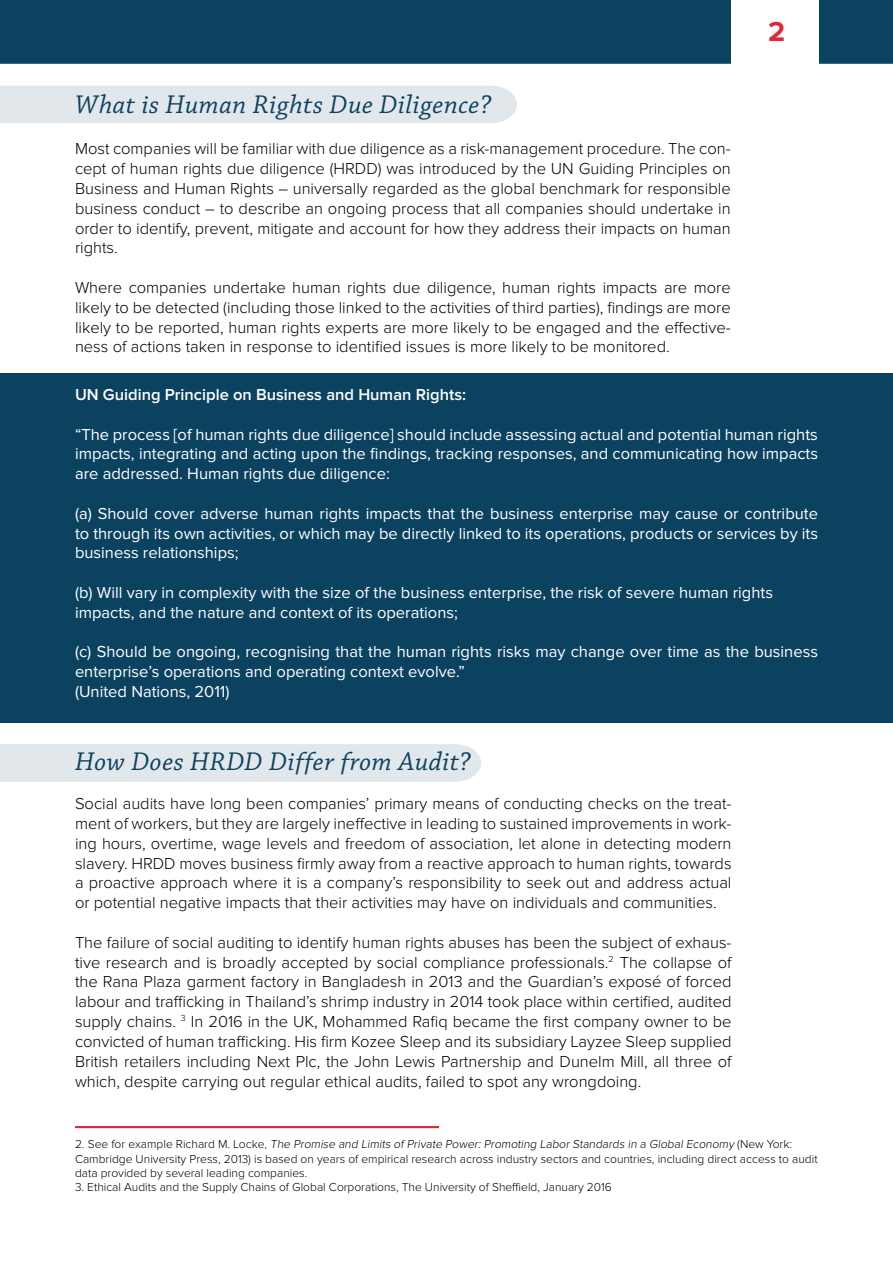
<style>
.page{position:relative;width:893px;height:1263px;background:#fff}
.page>*{position:absolute;margin:0;border:0;box-sizing:border-box;transform-origin:0 0}
.t1{font:700 28.5px "Proxima Nova";color:#e22836}
.t2{font:italic 27px "Chaparral Pro";letter-spacing:.02em;color:#0b4260}
.t3{font:300 16.5px/19.8px "Proxima Nova";color:#000;text-align:justify}
.t4{font:16.5px/19.8px "Proxima Nova";color:#fff;text-align:justify}
.t5{font:600 16.5px "Proxima Nova";color:#fff}
.t6{font:300 12px/14.4px "Proxima Nova";color:#000}
</style>
<div class="page">
<div style="left:0;top:86px;width:517px;height:37px;background:#e1e7eb"></div>
<div style="left:0;top:744px;width:481px;height:38px;background:#e1e7eb"></div>
<div style="left:0;top:0;width:893px;height:64px;background:#0b4260"></div>
<div style="left:731px;top:0;width:88px;height:86px;background:#fff"></div>
<div style="left:0;top:374px;width:893px;height:349px;background:#0b4260"></div>
<hr style="left:75px;top:1126px;width:364px;height:2px;background:#e22836">
<h2 class="t2" style="left:75px;top:90px;width:418px">What is Human Rights Due Diligence?</h2>
<p class="t3" style="left:75px;top:139px;width:657px">Most companies will be familiar with due diligence as a risk-management procedure. The con&shy;cept of human rights due diligence (HRDD) was introduced by the UN Guiding Principles on Business and Human Rights – universally regarded as the global benchmark for responsible business conduct – to describe an ongoing process that all companies should undertake in order to identify, prevent, mitigate and account for how they address their impacts on human rights.</p>
<p class="t3" style="left:75px;top:278px;width:657px">Where companies undertake human rights due diligence, human rights impacts are more likely to be detected (including those linked to the activities of third parties), findings are more likely to be reported, human rights experts are more likely to be engaged and the effective&shy;ness of actions taken in response to identified issues is more likely to be monitored.</p>
<h1 class="t1" style="left:768px;top:15px;width:19px">2</h1>
<p class="t5" style="left:75px;top:385px;width:393px">UN Guiding Principle on Business and Human Rights:</p>
<p class="t4" style="left:75px;top:424px;width:744px">“The process [of human rights due diligence] should include assessing actual and potential human rights impacts, integrating and acting upon the findings, tracking responses, and communicating how impacts are addressed. Human rights due diligence:</p>
<p class="t4" style="left:75px;top:504px;width:745px">(a) Should cover adverse human rights impacts that the business enterprise may cause or contribute to through its own activities, or which may be directly linked to its operations, products or services by its business relationships;</p>
<p class="t4" style="left:75px;top:583px;width:699px">(b) Will vary in complexity with the size of the business enterprise, the risk of severe human rights impacts, and the nature and context of its operations;</p>
<p class="t4" style="left:75px;top:642px;width:744px;text-align:left">(c) Should be ongoing, recognising that the human rights risks may change over time as the business enterprise’s operations and operating context evolve.”<br>(United Nations, 2011)</p>
<h2 class="t2" style="left:75px;top:746px;width:397px">How Does HRDD Differ from Audit?</h2>
<p class="t3" style="left:75px;top:794px;width:658px">Social audits have long been companies’ primary means of conducting checks on the treat&shy;ment of workers, but they are largely ineffective in leading to sustained improvements in work&shy;ing hours, overtime, wage levels and freedom of association, let alone in detecting modern slavery. HRDD moves business firmly away from a reactive approach to human rights, towards a proactive approach where it is a company’s responsibility to seek out and address actual or potential negative impacts that their activities may have on individuals and communities.</p>
<p class="t3" style="left:75px;top:933px;width:658px">The failure of social auditing to identify human rights abuses has been the subject of exhaus&shy;tive research and is broadly accepted by social compliance professionals.<sup>2</sup> The collapse of the Rana Plaza garment factory in Bangladesh in 2013 and the Guardian’s exposé of forced labour and trafficking in Thailand’s shrimp industry in 2014 took place within certified, audited supply chains. <sup>3</sup> In 2016 in the UK, Mohammed Rafiq became the first company owner to be convicted of human trafficking. His firm Kozee Sleep and its subsidiary Layzee Sleep supplied British retailers including Next Plc, the John Lewis Partnership and Dunelm Mill, all three of which, despite carrying out regular ethical audits, failed to spot any wrongdoing.</p>
<p class="t6" style="left:75px;top:1137px;width:744px">2 . S e e fo r exa m p l e R i c h a rd M . Lo c ke , The Promise and Limits of Private Power: Promoting Labor Standards in a Global Economy ( N ew Yo r k:<br>Cambridge University Press, 2013) is based on years of empirical research across industry sectors and countries, including direct access to audit data provided by several leading companies.</p>
<p class="t6" style="left:75px;top:1180px;width:538px">3. Ethical Audits and the Supply Chains of Global Corporations, The University of Sheffield, January 2016</p>
</div>
